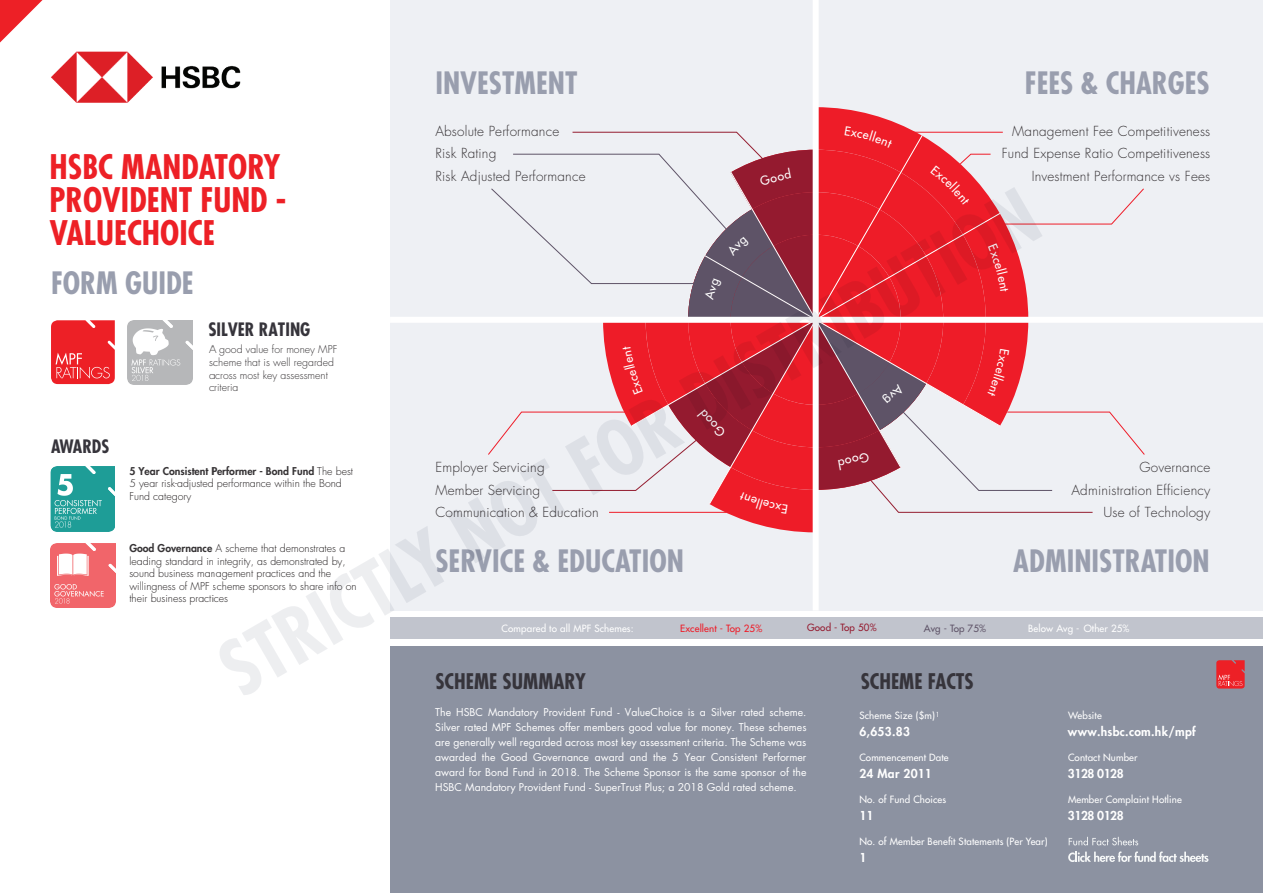
<style>
.page{position:relative;width:1263px;height:893px;background:#fff}
.page>*{position:absolute;margin:0;border:0;box-sizing:border-box;transform-origin:0 0}
.t1{font:700 condensed 33px/33px "Futura";color:#ed2026}
.t2{font:700 condensed 30px "Futura";color:#999eae}
.t3{font:700 condensed 21px "Futura";color:#36343b}
.t4{font:700 condensed 18px "Futura";color:#36343b}
.t5{font:300 13.5px/22.5px "Futura Std";letter-spacing:.015em;color:#363235}
.t6{font:800 12px "Futura Std";letter-spacing:.025em;color:#fff}
.t7{font:800 12px "Futura Std";letter-spacing:-.035em;color:#fff}
.t8{font:10.5px/15px "Futura Std";color:#fff;text-align:justify}
.t9{font:300 10.5px/12.6px "Futura Std";color:#231f20}
.t10{font:300 10.5px/12.6px "Futura Std";color:#373436}
.t11{font:500 9.75px "Futura Std";letter-spacing:.015em;color:#fff}
.t12{font:500 9.75px "Futura Std";letter-spacing:.015em;color:#ee1c28}
.t13{font:500 9.75px "Futura Std";letter-spacing:.015em;color:#941a2f}
.t14{font:500 9.75px "Futura Std";letter-spacing:.015em;color:#5e5367}
.t15{font:500 6.75px "Futura Std";color:#fff}
.s1{font-weight:800;color:#373436}
</style>
<div class="page">
<img style="left:128px;top:320px;width:64px;height:64px">
<img style="left:51px;top:467px;width:64px;height:64px">
<img style="left:51px;top:544px;width:64px;height:64px">
<svg style="left:0;top:0;width:43px;height:43px"></svg>
<img style="left:1px;top:1px;width:240px;height:102px">
<div style="left:390px;top:646px;width:873px;height:247px;background:#8c92a1"></div>
<div style="left:390px;top:618px;width:873px;height:21px;background:#c1c4cd"></div>
<svg style="left:1068px;top:851px;width:140px;height:11px"></svg>
<svg style="left:1069px;top:837px;width:69px;height:8px"></svg>
<div style="left:390px;top:0;width:426px;height:320px;background:#eef0f4"></div>
<div style="left:816px;top:0;width:447px;height:320px;background:#eef0f4"></div>
<div style="left:390px;top:320px;width:426px;height:290px;background:#eef0f4"></div>
<div style="left:816px;top:320px;width:447px;height:290px;background:#eef0f4"></div>
<div style="left:390px;top:317px;width:873px;height:6px;background:#fff"></div>
<div style="left:813px;top:0;width:6px;height:610px;background:#fff"></div>
<svg style="left:1216px;top:660px;width:29px;height:29px"></svg>
<svg style="left:51px;top:320px;width:64px;height:64px"></svg>
<svg style="left:488px;top:107px;width:657px;height:425px"></svg>
<h1 class="t1" style="left:50px;top:150px;width:238px">HSBC MANDATORY<br>PROVIDENT FUND -<br>VALUECHOICE</h1>
<h2 class="t2" style="left:51px;top:264px;width:144px">FORM GUIDE</h2>
<h3 class="t4" style="left:208px;top:317px;width:103px">SILVER RATING</h3>
<p class="t10" style="left:209px;top:343px;width:130px">A good value for money MPF scheme that is well regarded across most key assessment criteria</p>
<h3 class="t4" style="left:51px;top:434px;width:60px">AWARDS</h3>
<p class="t9" style="left:129px;top:465px;width:225px"><span class="s1">5 Year Consistent Performer - Bond Fund</span> The best<br>5 year risk-adjusted performance within the Bond<br>Fund category</p>
<p class="t9" style="left:129px;top:542px;width:229px"><span class="s1">Good Governance</span> A scheme that demonstrates a leading standard in integrity, as demonstrated by, sound business management practices and the willingness of MPF scheme sponsors to share info on their business practices</p>
<h2 class="t2" style="left:435px;top:63px;width:144px">INVESTMENT</h2>
<h2 class="t2" style="left:1025px;top:63px;width:186px">FEES &amp; CHARGES</h2>
<p class="t5" style="left:435px;top:120px;width:152px">Absolute Performance<br>Risk Rating<br>Risk Adjusted Performance</p>
<p class="t5" style="left:1002px;top:120px;width:210px;text-align:right">Management Fee Competitiveness<br>Fund Expense Ratio Competitiveness<br>Investment Performance vs Fees</p>
<p class="t5" style="left:435px;top:456px;width:165px">Employer Servicing<br>Member Servicing<br>Communication &amp; Education</p>
<p class="t5" style="left:1071px;top:456px;width:140px;text-align:right">Governance<br>Administration Efficiency<br>Use of Technology</p>
<h2 class="t2" style="left:435px;top:541px;width:250px">SERVICE &amp; EDUCATION</h2>
<h2 class="t2" style="left:1013px;top:541px;width:198px">ADMINISTRATION</h2>
<p class="t11" style="left:502px;top:622px;width:134px">Compared to all MPF Schemes:</p>
<p class="t12" style="left:680px;top:622px;width:84px">Excellent - Top 25%</p>
<p class="t13" style="left:807px;top:622px;width:71px">Good - Top 50%</p>
<p class="t14" style="left:924px;top:622px;width:64px">Avg - Top 75%</p>
<p class="t11" style="left:1028px;top:622px;width:103px">Below Avg - Other 25%</p>
<h3 class="t3" style="left:435px;top:667px;width:152px">SCHEME SUMMARY</h3>
<h3 class="t3" style="left:861px;top:667px;width:115px">SCHEME FACTS</h3>
<p class="t11" style="left:859px;top:710px;width:77px">Scheme Size ($m)</p>
<p class="t11" style="left:859px;top:752px;width:91px">Commencement Date</p>
<p class="t11" style="left:859px;top:794px;width:88px">No. of Fund Choices</p>
<p class="t11" style="left:859px;top:836px;width:190px">No. of Member Benefit Statements (Per Year)</p>
<p class="t8" style="left:435px;top:705px;width:373px">The HSBC Mandatory Provident Fund - ValueChoice is a Silver rated scheme.</p>
<p class="t15" style="left:936px;top:710px;width:5px">1</p>
<p class="t8" style="left:435px;top:720px;width:373px">Silver rated MPF Schemes offer members good value for money. These schemes are generally well regarded across most key assessment criteria. The Scheme was awarded the Good Governance award and the 5 Year Consistent Performer award for Bond Fund in 2018. The Scheme Sponsor is the same sponsor of the HSBC Mandatory Provident Fund - SuperTrust Plus; a 2018 Gold rated scheme.</p>
<p class="t11" style="left:1068px;top:710px;width:35px">Website</p>
<p class="t11" style="left:1068px;top:752px;width:71px">Contact Number</p>
<p class="t11" style="left:1068px;top:794px;width:115px">Member Complaint Hotline</p>
<p class="t6" style="left:1068px;top:724px;width:129px">www.hsbc.com.hk/mpf</p>
<p class="t7" style="left:1068px;top:766px;width:57px">3128 0128</p>
<p class="t7" style="left:1068px;top:808px;width:57px">3128 0128</p>
<p class="t6" style="left:859px;top:724px;width:52px">6,653.83</p>
<p class="t6" style="left:859px;top:766px;width:74px">24 Mar 2011</p>
<p class="t6" style="left:859px;top:808px;width:16px">11</p>
<p class="t6" style="left:859px;top:850px;width:8px">1</p>
</div>
